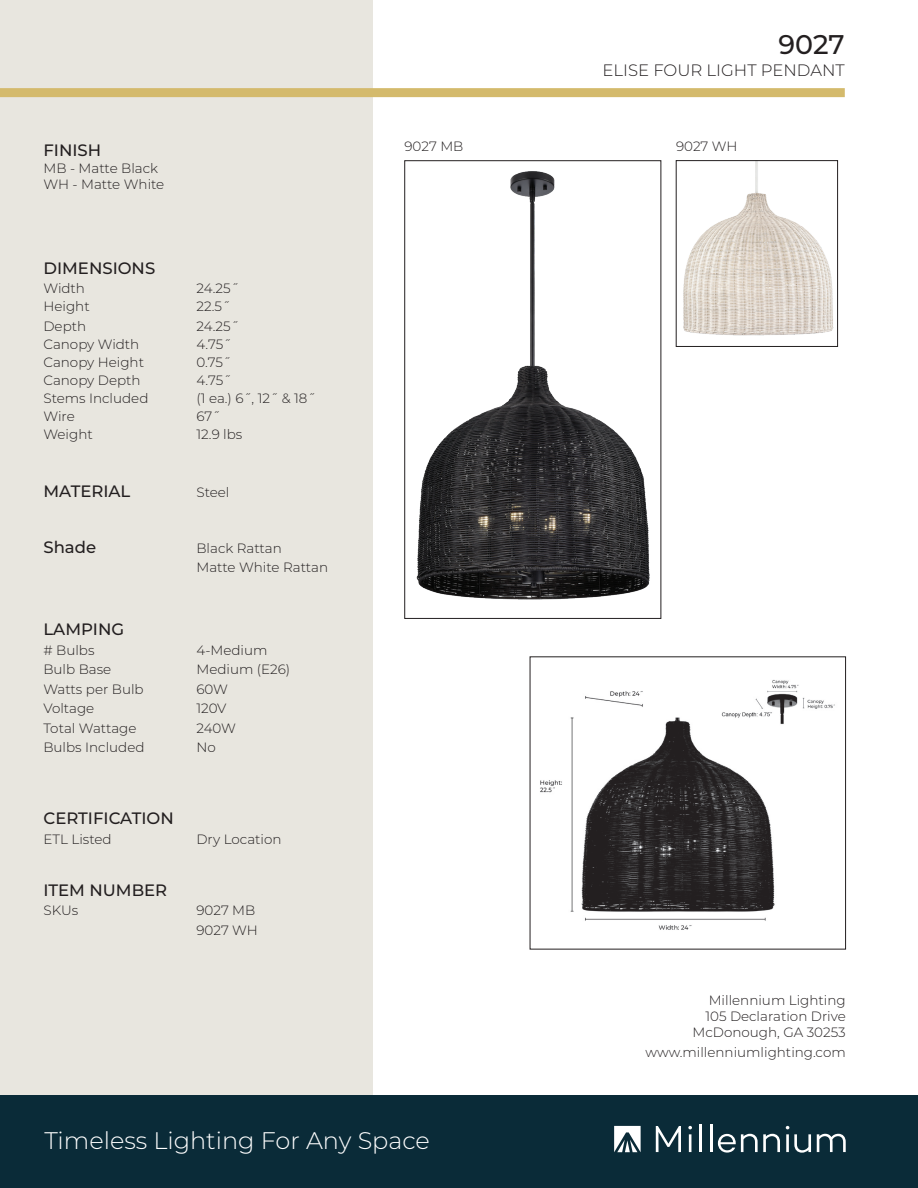
<style>
.page{position:relative;width:918px;height:1188px;background:#fff}
.page>*{position:absolute;margin:0;border:0;box-sizing:border-box;transform-origin:0 0}
.t1{font:500 27px "Montserrat";color:#231f20}
.t2{font:300 24px "Montserrat";color:#fff}
.t3{font:500 16.5px "Montserrat";color:#231f20}
.t4{font:300 16.5px "Montserrat";color:#231f20}
.t5{font:300 13.5px "Montserrat";color:#231f20}
</style>
<div class="page">
<div style="left:0;top:0;width:373px;height:1188px;background:#e8e6df"></div>
<div style="left:0;top:1095px;width:918px;height:93px;background:#0a2b38"></div>
<div style="left:0;top:88px;width:845px;height:9px;background:#d4ba6c"></div>
<svg style="left:656px;top:1126px;width:25px;height:26px"></svg>
<svg style="left:688px;top:1126px;width:4px;height:26px"></svg>
<hr style="left:699px;top:1125px;width:3px;height:27px;background:#fff">
<hr style="left:710px;top:1125px;width:2px;height:27px;background:#fff">
<svg style="left:718px;top:1134px;width:62px;height:19px"></svg>
<svg style="left:786px;top:1126px;width:25px;height:27px"></svg>
<svg style="left:817px;top:1134px;width:29px;height:18px"></svg>
<svg style="left:614px;top:1126px;width:27px;height:26px"></svg>
<img style="left:540px;top:680px;width:295px;height:250px">
<img style="left:416px;top:171px;width:234px;height:429px">
<img style="left:683px;top:162px;width:151px;height:174px">
<div style="left:676px;top:160px;width:162px;height:187px;border:1px solid #231f20"></div>
<p class="t3" style="left:43px;top:139px;width:59px">FINISH</p>
<p class="t5" style="left:43px;top:159px;width:116px">MB - Matte Black</p>
<p class="t5" style="left:43px;top:175px;width:122px">WH - Matte White</p>
<p class="t3" style="left:43px;top:256px;width:113px">DIMENSIONS</p>
<p class="t5" style="left:43px;top:279px;width:43px">Width</p>
<p class="t5" style="left:196px;top:279px;width:44px">24.25˝</p>
<p class="t5" style="left:43px;top:297px;width:48px">Height</p>
<p class="t5" style="left:196px;top:297px;width:35px">22.5˝</p>
<p class="t5" style="left:43px;top:317px;width:44px">Depth</p>
<p class="t5" style="left:196px;top:317px;width:44px">24.25˝</p>
<p class="t5" style="left:43px;top:335px;width:97px">Canopy Width</p>
<p class="t5" style="left:196px;top:335px;width:36px">4.75˝</p>
<p class="t5" style="left:43px;top:353px;width:102px">Canopy Height</p>
<p class="t5" style="left:196px;top:353px;width:36px">0.75˝</p>
<p class="t5" style="left:43px;top:371px;width:99px">Canopy Depth</p>
<p class="t5" style="left:196px;top:371px;width:36px">4.75˝</p>
<p class="t5" style="left:43px;top:389px;width:106px">Stems Included</p>
<p class="t5" style="left:196px;top:389px;width:120px">(1 ea.) 6˝, 12˝ &amp; 18˝</p>
<p class="t5" style="left:43px;top:407px;width:33px">Wire</p>
<p class="t5" style="left:196px;top:407px;width:25px">67˝</p>
<p class="t5" style="left:43px;top:425px;width:51px">Weight</p>
<p class="t5" style="left:196px;top:425px;width:47px">12.9 lbs</p>
<p class="t3" style="left:43px;top:479px;width:88px">MATERIAL</p>
<p class="t5" style="left:196px;top:483px;width:34px">Steel</p>
<p class="t3" style="left:43px;top:535px;width:54px">Shade</p>
<p class="t5" style="left:196px;top:539px;width:87px">Black Rattan</p>
<p class="t5" style="left:196px;top:558px;width:133px">Matte White Rattan</p>
<p class="t3" style="left:43px;top:618px;width:82px">LAMPING</p>
<p class="t5" style="left:43px;top:641px;width:53px"># Bulbs</p>
<p class="t5" style="left:196px;top:641px;width:73px">4-Medium</p>
<p class="t5" style="left:43px;top:660px;width:69px">Bulb Base</p>
<p class="t5" style="left:196px;top:660px;width:95px">Medium (E26)</p>
<p class="t5" style="left:43px;top:680px;width:102px">Watts per Bulb</p>
<p class="t5" style="left:196px;top:680px;width:33px">60W</p>
<p class="t5" style="left:43px;top:699px;width:52px">Voltage</p>
<p class="t5" style="left:196px;top:699px;width:32px">120V</p>
<p class="t5" style="left:43px;top:719px;width:95px">Total Wattage</p>
<p class="t5" style="left:196px;top:719px;width:41px">240W</p>
<p class="t5" style="left:43px;top:738px;width:103px">Bulbs Included</p>
<p class="t5" style="left:196px;top:738px;width:21px">No</p>
<p class="t3" style="left:43px;top:807px;width:132px">CERTIFICATION</p>
<p class="t5" style="left:43px;top:830px;width:70px">ETL Listed</p>
<p class="t5" style="left:196px;top:830px;width:87px">Dry Location</p>
<p class="t3" style="left:43px;top:878px;width:125px">ITEM NUMBER</p>
<p class="t5" style="left:43px;top:901px;width:36px">SKUs</p>
<p class="t5" style="left:196px;top:901px;width:60px">9027 MB</p>
<p class="t5" style="left:196px;top:921px;width:63px">9027 WH</p>
<p class="t1" style="left:779px;top:25px;width:68px">9027</p>
<p class="t4" style="left:602px;top:59px;width:244px">ELISE FOUR LIGHT PENDANT</p>
<p class="t5" style="left:405px;top:137px;width:60px">9027 MB</p>
<p class="t5" style="left:676px;top:137px;width:63px">9027 WH</p>
<p class="t5" style="left:709px;top:991px;width:139px">Millennium Lighting</p>
<p class="t5" style="left:705px;top:1007px;width:142px">105 Declaration Drive</p>
<p class="t5" style="left:692px;top:1023px;width:155px">McDonough, GA 30253</p>
<p class="t5" style="left:645px;top:1043px;width:202px">www.millenniumlighting.com</p>
<p class="t2" style="left:44px;top:1124px;width:387px">Timeless Lighting For Any Space</p>
</div>
